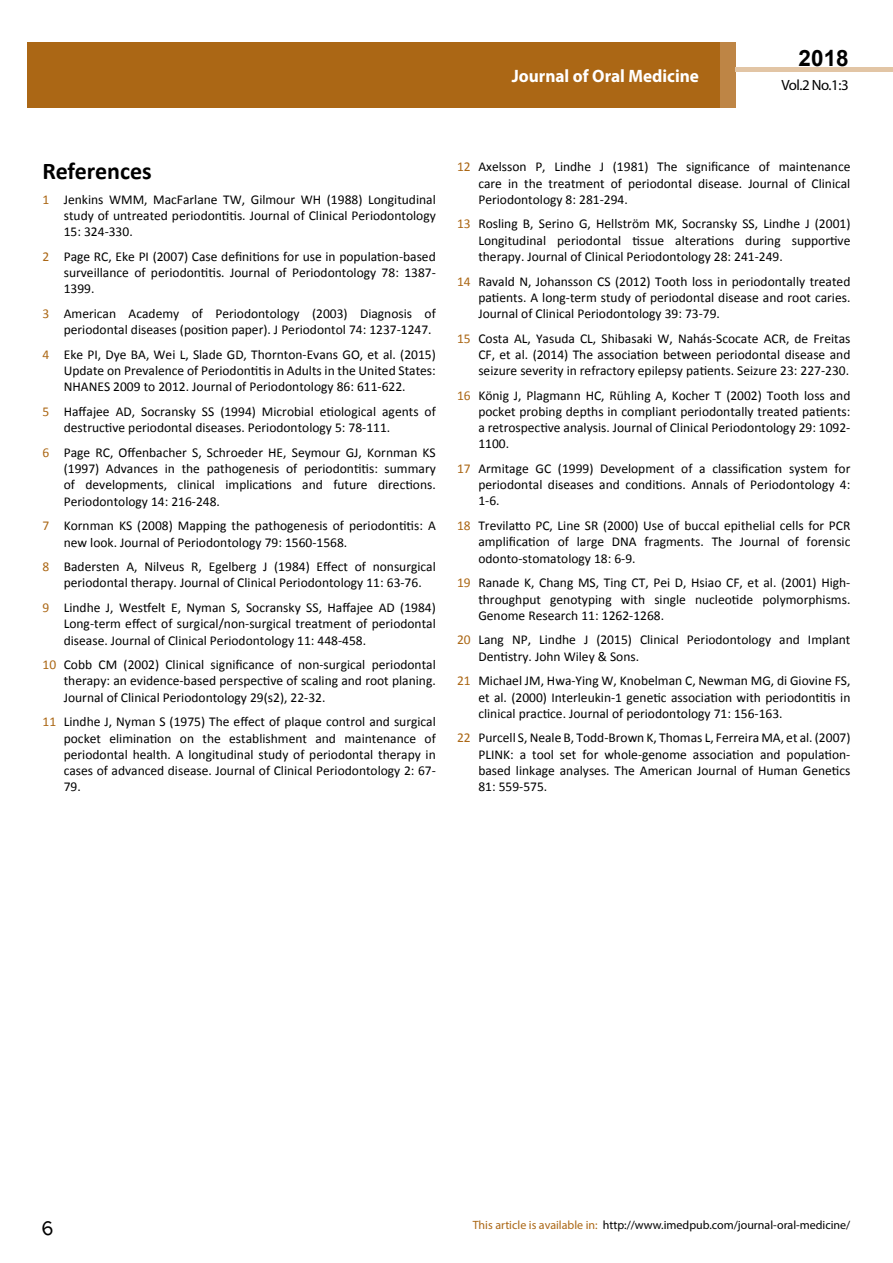
<style>
.page{position:relative;width:893px;height:1263px;background:#fff}
.page>*{position:absolute;margin:0;border:0;box-sizing:border-box;transform-origin:0 0}
.t1{font:25.5px "Tunga";color:#000}
.t2{font:700 24px "Calibri";color:#000}
.t3{font:700 22.5px "Arial";color:#000}
.t4{font:700 18px "Myriad Pro";color:#fff;scale:.96 1}
.t5{font:14.85px "Myriad Pro";color:#000}
.t6{font:13.5px/16.2px "Calibri";color:#000;text-align:justify}
.t7{font:12px "Myriad Pro";color:#000}
.s1{color:#ab6715}
</style>
<div class="page">
<div style="left:27px;top:42px;width:694px;height:66px;background:#ab6715"></div>
<div style="left:720px;top:42px;width:16px;height:66px;background:#be8545"></div>
<hr style="left:736px;top:68px;width:157px;height:4px;background:#e2c5a5">
<h3 class="t4" style="left:512px;top:64px;width:197px">Journal of Oral Medicine</h3>
<h3 class="t3" style="left:799px;top:43px;width:52px">2018</h3>
<p class="t5" style="left:781px;top:76px;width:69px">Vol.2 No.1:3</p>
<h2 class="t2" style="left:43px;top:156px;width:111px">References</h2>
<p class="t6" style="left:64px;top:191px;width:374px;text-indent:-21px"><span class="s1">1</span> Jenkins WMM, MacFarlane TW, Gilmour WH (1988) Longitudinal study of untreated periodontitis. Journal of Clinical Periodontology 15: 324-330.</p>
<p class="t6" style="left:64px;top:248px;width:374px;text-indent:-21px"><span class="s1">2</span> Page RC, Eke PI (2007) Case definitions for use in population-based surveillance of periodontitis. Journal of Periodontology 78: 1387- 1399.</p>
<p class="t6" style="left:64px;top:306px;width:374px;text-indent:-21px"><span class="s1">3</span> American Academy of Periodontology (2003) Diagnosis of periodontal diseases (position paper). J Periodontol 74: 1237-1247.</p>
<p class="t6" style="left:64px;top:346px;width:374px;text-indent:-21px"><span class="s1">4</span> Eke PI, Dye BA, Wei L, Slade GD, Thornton-Evans GO, et al. (2015)<br>Update on Prevalence of Periodontitis in Adults in the United States:<br>NHANES 2009 to 2012. Journal of Periodontology 86: 611-622.</p>
<p class="t6" style="left:64px;top:404px;width:374px;text-indent:-21px"><span class="s1">5</span> Haffajee AD, Socransky SS (1994) Microbial etiological agents of destructive periodontal diseases. Periodontology 5: 78-111.</p>
<p class="t6" style="left:64px;top:444px;width:374px;text-indent:-21px"><span class="s1">6</span> Page RC, Offenbacher S, Schroeder HE, Seymour GJ, Kornman KS (1997) Advances in the pathogenesis of periodontitis: summary of developments, clinical implications and future directions.<br>Periodontology 14: 216-248.</p>
<p class="t6" style="left:64px;top:518px;width:374px;text-indent:-21px"><span class="s1">7</span> Kornman KS (2008) Mapping the pathogenesis of periodontitis: A new look. Journal of Periodontology 79: 1560-1568.</p>
<p class="t6" style="left:43px;top:559px;width:395px;text-align:center"><span class="s1">8</span> Badersten A, Nilveus R, Egelberg J (1984) Effect of nonsurgical periodontal therapy. Journal of Clinical Periodontology 11: 63-76.</p>
<p class="t6" style="left:64px;top:600px;width:374px;text-indent:-21px"><span class="s1">9</span> Lindhe J, Westfelt E, Nyman S, Socransky SS, Haffajee AD (1984)<br>Long‐term effect of surgical/non‐surgical treatment of periodontal disease. Journal of Clinical Periodontology 11: 448-458.</p>
<p class="t6" style="left:64px;top:657px;width:374px;text-indent:-21px"><span class="s1">10</span> Cobb CM (2002) Clinical significance of non‐surgical periodontal therapy: an evidence‐based perspective of scaling and root planing.<br>Journal of Clinical Periodontology 29(s2), 22-32.</p>
<p class="t6" style="left:64px;top:714px;width:374px;text-indent:-21px"><span class="s1">11</span> Lindhe J, Nyman S (1975) The effect of plaque control and surgical pocket elimination on the establishment and maintenance of periodontal health. A longitudinal study of periodontal therapy in cases of advanced disease. Journal of Clinical Periodontology 2: 67- 79.</p>
<p class="t6" style="left:478px;top:159px;width:374px;text-indent:-21px"><span class="s1">12</span> Axelsson P, Lindhe J (1981) The significance of maintenance care in the treatment of periodontal disease. Journal of Clinical Periodontology 8: 281-294.</p>
<p class="t6" style="left:478px;top:216px;width:374px;text-indent:-21px"><span class="s1">13</span> Rosling B, Serino G, Hellström MK, Socransky SS, Lindhe J (2001)<br>Longitudinal periodontal tissue alterations during supportive therapy. Journal of Clinical Periodontology 28: 241-249.</p>
<p class="t6" style="left:478px;top:273px;width:374px;text-indent:-21px"><span class="s1">14</span> Ravald N, Johansson CS (2012) Tooth loss in periodontally treated patients. A long-term study of periodontal disease and root caries.<br>Journal of Clinical Periodontology 39: 73-79.</p>
<p class="t6" style="left:478px;top:330px;width:374px;text-indent:-21px"><span class="s1">15</span> Costa AL, Yasuda CL, Shibasaki W, Nahás-Scocate ACR, de Freitas CF, et al. (2014) The association between periodontal disease and seizure severity in refractory epilepsy patients. Seizure 23: 227-230.</p>
<p class="t6" style="left:478px;top:387px;width:374px;text-indent:-21px"><span class="s1">16</span> König J, Plagmann HC, Rühling A, Kocher T (2002) Tooth loss and pocket probing depths in compliant periodontally treated patients: a retrospective analysis. Journal of Clinical Periodontology 29: 1092- 1100.</p>
<p class="t6" style="left:478px;top:460px;width:374px;text-indent:-21px"><span class="s1">17</span> Armitage GC (1999) Development of a classification system for periodontal diseases and conditions. Annals of Periodontology 4:<br>1-6.</p>
<p class="t6" style="left:478px;top:518px;width:374px;text-indent:-21px"><span class="s1">18</span> Trevilatto PC, Line SR (2000) Use of buccal epithelial cells for PCR amplification of large DNA fragments. The Journal of forensic odonto-stomatology 18: 6-9.</p>
<p class="t6" style="left:478px;top:575px;width:374px;text-indent:-21px"><span class="s1">19</span> Ranade K, Chang MS, Ting CT, Pei D, Hsiao CF, et al. (2001) High&shy;throughput genotyping with single nucleotide polymorphisms.<br>Genome Research 11: 1262-1268.</p>
<p class="t6" style="left:478px;top:632px;width:374px;text-indent:-21px"><span class="s1">20</span> Lang NP, Lindhe J (2015) Clinical Periodontology and Implant<br>Dentistry. John Wiley &amp; Sons.</p>
<p class="t6" style="left:478px;top:673px;width:374px;text-indent:-21px"><span class="s1">21</span> Michael JM, Hwa-Ying W, Knobelman C, Newman MG, di Giovine FS, et al. (2000) Interleukin-1 genetic association with periodontitis in clinical practice. Journal of periodontology 71: 156-163.</p>
<p class="t6" style="left:478px;top:730px;width:374px;text-indent:-21px"><span class="s1">22</span> Purcell S, Neale B, Todd-Brown K, Thomas L, Ferreira MA, et al. (2007)<br>PLINK: a tool set for whole-genome association and population&shy;based linkage analyses. The American Journal of Human Genetics 81: 559-575.</p>
<h1 class="t1" style="left:42px;top:1211px;width:14px">6</h1>
<p class="t7" style="left:473px;top:1218px;width:379px"><span class="s1">This article is available in:</span> http://www.imedpub.com/journal-oral-medicine/</p>
</div>
